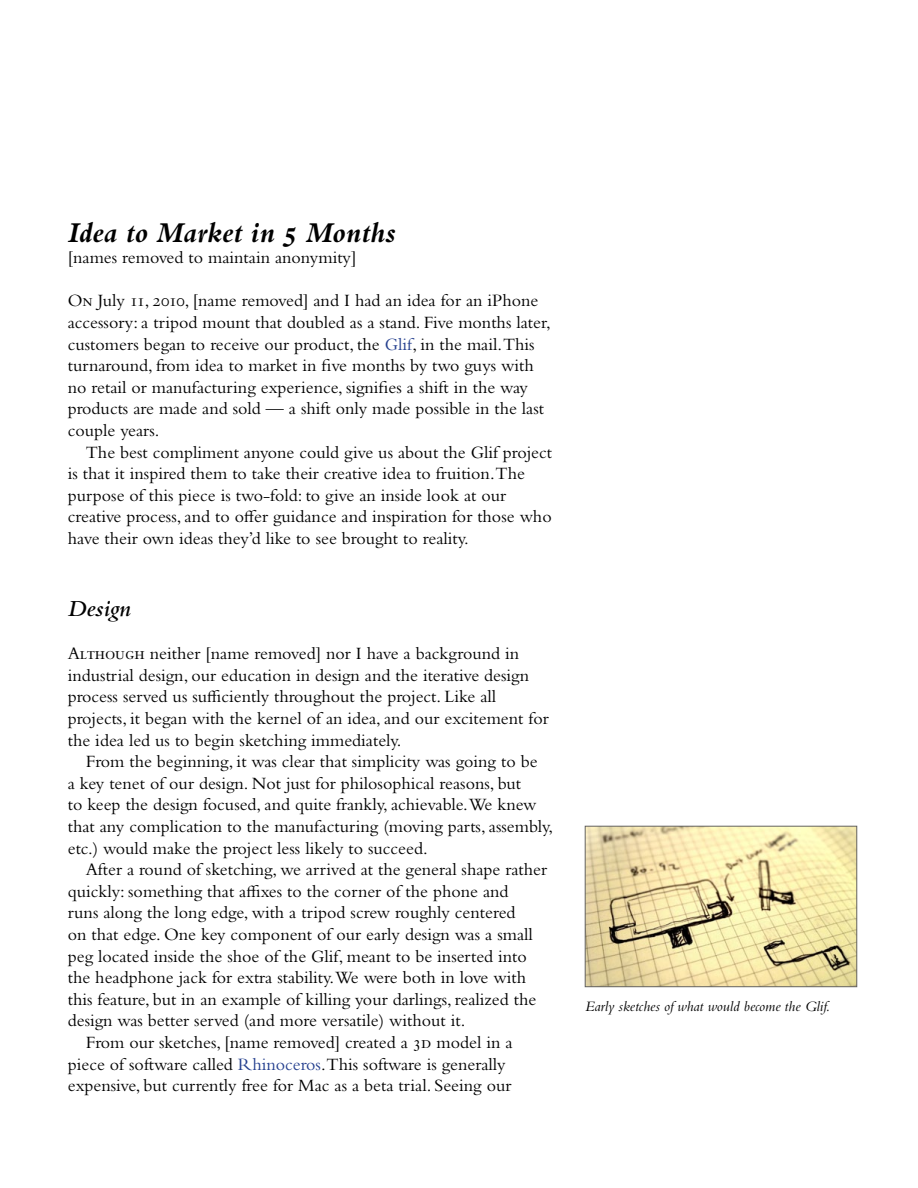
<style>
.page{position:relative;width:918px;height:1188px;background:#fff}
.page>*{position:absolute;margin:0;border:0;box-sizing:border-box;transform-origin:0 0}
.t1{font:italic 700 30px "Bembo Std";color:#000}
.t2{font:italic 600 24px "Bembo Std";color:#000}
.t3{font:18px/21.6px "Bembo Std";color:#000}
.t4{font:18px "Bembo Std";letter-spacing:.06em;color:#000}
.t5{font:italic 15px "Bembo Std";color:#000}
.s1{color:#25408f}
</style>
<div class="page">
<img style="left:587px;top:828px;width:268px;height:157px">
<div style="left:585px;top:826px;width:272px;height:161px;border:1px solid #646362"></div>
<h1 class="t1" style="left:68px;top:216px;width:329px">Idea to Market in 5 Months</h1>
<p class="t4" style="left:68px;top:247px;width:290px">[names removed to maintain anonymity]</p>
<p class="t3" style="left:68px;top:290px;width:485px">On July 11, 2010, [name removed] and I had an idea for an iPhone accessory: a tripod mount that doubled as a stand. Five months later, customers began to receive our product, the <span class="s1">Glif</span>, in the mail.This turnaround, from idea to market in five months by two guys with no retail or manufacturing experience, signifies a shift in the way products are made and sold — a shift only made possible in the last couple years.</p>
<p class="t3" style="left:68px;top:441px;width:486px;text-indent:18px">The best compliment anyone could give us about the Glif project is that it inspired them to take their creative idea to fruition.The purpose of this piece is two-fold: to give an inside look at our creative process, and to offer guidance and inspiration for those who have their own ideas they’d like to see brought to reality.</p>
<h2 class="t2" style="left:68px;top:595px;width:65px">Design</h2>
<p class="t3" style="left:68px;top:642px;width:483px">Although neither [name removed] nor I have a background in industrial design, our education in design and the iterative design process served us sufficiently throughout the project. Like all projects, it began with the kernel of an idea, and our excitement for the idea led us to begin sketching immediately.</p>
<p class="t3" style="left:68px;top:750px;width:487px;text-indent:18px">From the beginning, it was clear that simplicity was going to be<br>a key tenet of our design. Not just for philosophical reasons, but<br>to keep the design focused, and quite frankly, achievable.We knew that any complication to the manufacturing (moving parts, assembly, etc.) would make the project less likely to succeed.</p>
<p class="t3" style="left:86px;top:858px;width:463px">After a round of sketching, we arrived at the general shape rather</p>
<p class="t3" style="left:68px;top:880px;width:442px">quickly: something that affixes to the corner of the phone and</p>
<p class="t3" style="left:68px;top:902px;width:449px">runs along the long edge, with a tripod screw roughly centered</p>
<p class="t3" style="left:68px;top:923px;width:466px">on that edge. One key component of our early design was a small</p>
<p class="t3" style="left:68px;top:945px;width:461px">peg located inside the shoe of the Glif, meant to be inserted into</p>
<p class="t3" style="left:68px;top:966px;width:460px">the headphone jack for extra stability.We were both in love with</p>
<p class="t3" style="left:68px;top:988px;width:470px">this feature, but in an example of killing your darlings, realized the</p>
<p class="t3" style="left:68px;top:1010px;width:399px">design was better served (and more versatile) without it.</p>
<p class="t3" style="left:86px;top:1031px;width:428px">From our sketches, [name removed] created a 3d model in a</p>
<p class="t3" style="left:68px;top:1053px;width:439px">piece of software called <span class="s1">Rhinoceros</span>.This software is generally</p>
<p class="t3" style="left:68px;top:1074px;width:445px">expensive, but currently free for Mac as a beta trial. Seeing our</p>
<p class="t5" style="left:585px;top:998px;width:247px">Early sketches of what would become the Glif.</p>
</div>
